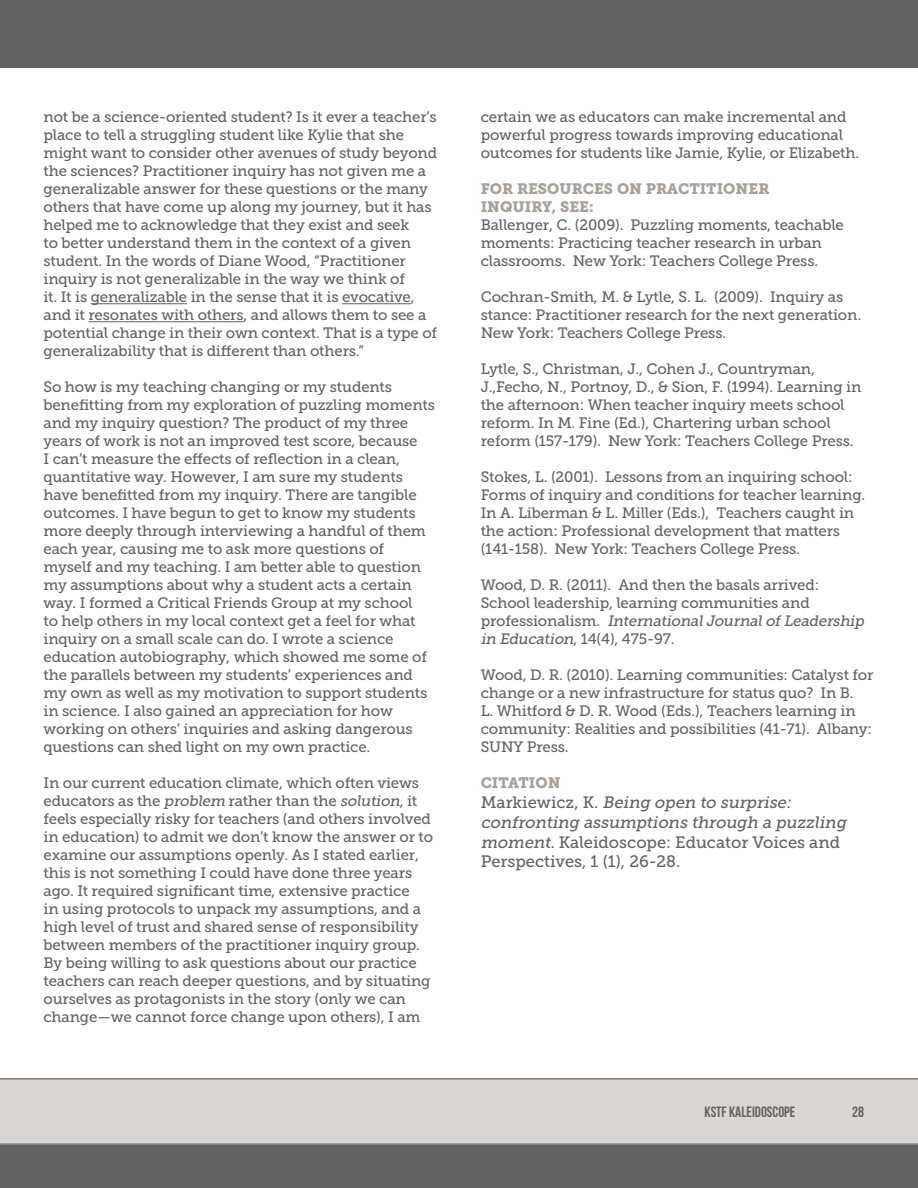
<style>
.page{position:relative;width:918px;height:1188px;background:#fff}
.page>*{position:absolute;margin:0;border:0;box-sizing:border-box;transform-origin:0 0}
.t1{font:16.5px/19.8px "Museo Slab 500";color:#636366}
.t2{font:15px/18px "Museo Slab 500";letter-spacing:-.01em;color:#636366}
.t3{font:15px/18px "Museo Slab 900";color:#aaa097}
.t4{font:15px "Bebas Neue";color:#636366}
.s1{font-style:italic}
</style>
<div class="page">
<div style="left:0;top:1078px;width:918px;height:110px;background:#636366"></div>
<div style="left:0;top:1078px;width:918px;height:66px;background:#dbd6d2"></div>
<hr style="left:91px;top:303px;width:96px;height:1px;background:#636366">
<hr style="left:342px;top:303px;width:69px;height:1px;background:#636366">
<hr style="left:88px;top:321px;width:156px;height:1px;background:#636366">
<div style="left:0;top:0;width:918px;height:68px;background:#636366"></div>
<p class="t2" style="left:44px;top:108px;width:395px">not be a science-oriented student? Is it ever a teacher’s place to tell a struggling student like Kylie that she might want to consider other avenues of study beyond the sciences? Practitioner inquiry has not given me a generalizable answer for these questions or the many others that have come up along my journey, but it has helped me to acknowledge that they exist and seek<br>to better understand them in the context of a given student. In the words of Diane Wood, “Practitioner inquiry is not generalizable in the way we think of<br>it. It is generalizable in the sense that it is evocative, and it resonates with others, and allows them to see a potential change in their own context. That is a type of generalizability that is different than others.”</p>
<p class="t2" style="left:44px;top:378px;width:393px">So how is my teaching changing or my students benefitting from my exploration of puzzling moments and my inquiry question? The product of my three years of work is not an improved test score, because<br>I can’t measure the effects of reflection in a clean, quantitative way. However, I am sure my students have benefitted from my inquiry. There are tangible outcomes. I have begun to get to know my students more deeply through interviewing a handful of them each year, causing me to ask more questions of myself and my teaching. I am better able to question my assumptions about why a student acts a certain way. I formed a Critical Friends Group at my school<br>to help others in my local context get a feel for what inquiry on a small scale can do. I wrote a science education autobiography, which showed me some of the parallels between my students’ experiences and my own as well as my motivation to support students in science. I also gained an appreciation for how working on others’ inquiries and asking dangerous questions can shed light on my own practice.</p>
<p class="t2" style="left:43px;top:774px;width:391px">In our current education climate, which often views educators as the <span class="s1">problem</span> rather than the <span class="s1">solution</span>, it feels especially risky for teachers (and others involved in education) to admit we don’t know the answer or to examine our assumptions openly. As I stated earlier, this is not something I could have done three years ago. It required significant time, extensive practice<br>in using protocols to unpack my assumptions, and a high level of trust and shared sense of responsibility between members of the practitioner inquiry group.<br>By being willing to ask questions about our practice teachers can reach deeper questions, and by situating ourselves as protagonists in the story (only we can change—we cannot force change upon others), I am</p>
<p class="t2" style="left:481px;top:108px;width:380px">certain we as educators can make incremental and powerful progress towards improving educational outcomes for students like Jamie, Kylie, or Elizabeth.</p>
<p class="t3" style="left:481px;top:180px;width:290px">FOR RESOURCES ON PRACTITIONER<br>INQUIRY, SEE:</p>
<p class="t2" style="left:481px;top:216px;width:365px">Ballenger, C. (2009). Puzzling moments, teachable moments: Practicing teacher research in urban classrooms. New York: Teachers College Press.</p>
<p class="t2" style="left:481px;top:288px;width:382px">Cochran-Smith, M. &amp; Lytle, S. L. (2009). Inquiry as stance: Practitioner research for the next generation.<br>New York: Teachers College Press.</p>
<p class="t2" style="left:481px;top:360px;width:382px">Lytle, S., Christman, J., Cohen J., Countryman, J.,Fecho, N., Portnoy, D., &amp; Sion, F. (1994). Learning in the afternoon: When teacher inquiry meets school reform. In M. Fine (Ed.), Chartering urban school reform (157-179). New York: Teachers College Press.</p>
<p class="t2" style="left:481px;top:468px;width:386px">Stokes, L. (2001). Lessons from an inquiring school:<br>Forms of inquiry and conditions for teacher learning.<br>In A. Liberman &amp; L. Miller (Eds.), Teachers caught in the action: Professional development that matters (141-158). New York: Teachers College Press.</p>
<p class="t2" style="left:481px;top:576px;width:388px">Wood, D. R. (2011). And then the basals arrived:<br>School leadership, learning communities and<br>p r o f e s s i o n a l i s m . <span class="s1">InternationalJournalofLeadership in Education</span>, 14(4), 475-97.</p>
<p class="t2" style="left:481px;top:666px;width:394px">Wood, D. R. (2010). Learning communities: Catalyst for change or a new infrastructure for status quo? In B.<br>L. Whitford &amp; D. R. Wood (Eds.), Teachers learning in community: Realities and possibilities (41-71). Albany:<br>SUNY Press.</p>
<p class="t3" style="left:481px;top:774px;width:81px">CITATION</p>
<p class="t1" style="left:481px;top:793px;width:370px">M a r k i e w i c z , K . <span class="s1">Being open to surprise: confronting assumptions through a puzzling moment.</span>Kaleidoscope: Educator Voices and Perspectives, 1 (1), 26-28.</p>
<p class="t4" style="left:705px;top:1104px;width:92px">KSTF KALEIDOSCOPE</p>
<p class="t4" style="left:852px;top:1104px;width:13px">28</p>
</div>
